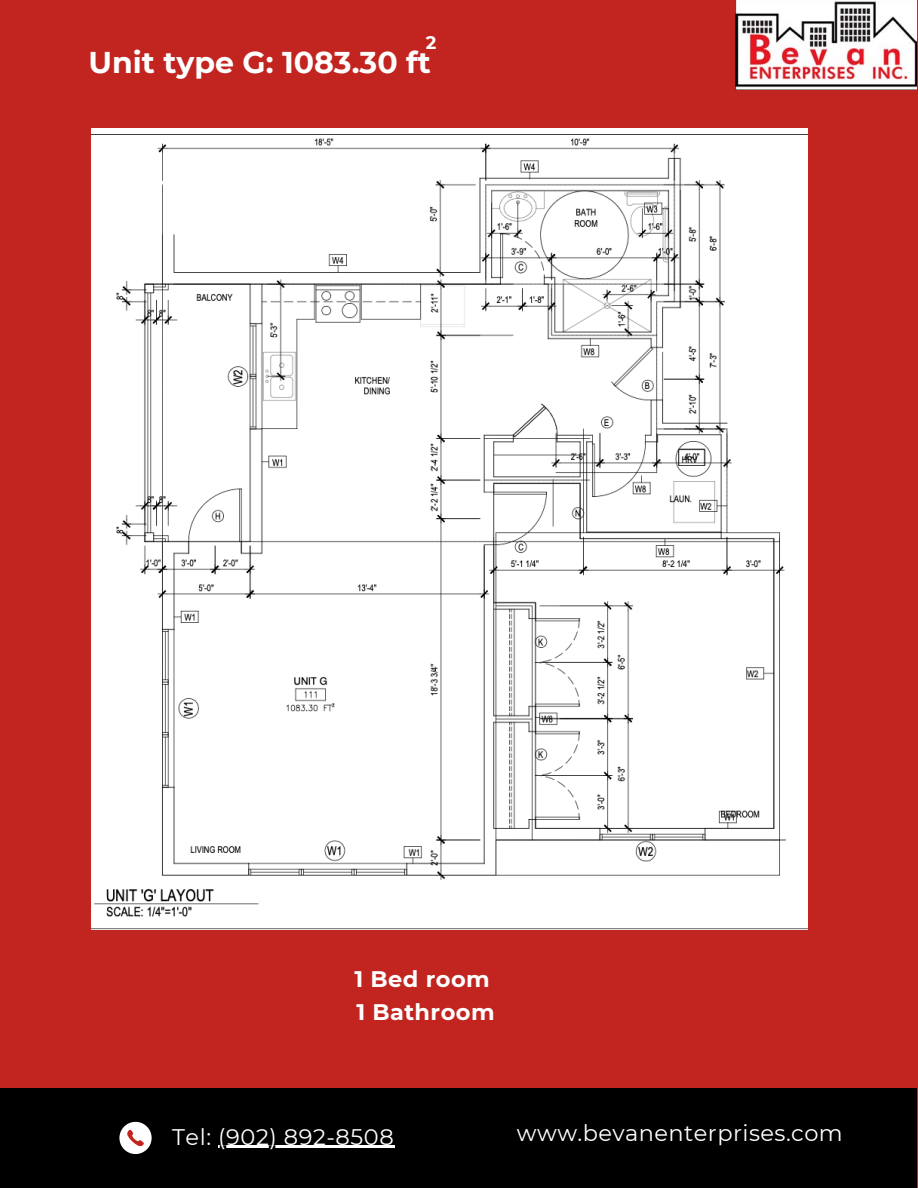
<style>
.page{position:relative;width:918px;height:1188px;background:#c22520}
.page>*{position:absolute;margin:0;border:0;box-sizing:border-box;transform-origin:0 0}
.t1{font:700 30px "Montserrat";color:#fff}
.t2{font:22.5px "Montserrat";letter-spacing:.02em;color:#fff}
.t3{font:700 22.5px/32.7px "Montserrat";letter-spacing:.02em;color:#fff}
.t4{font:700 18px "Montserrat";color:#fff}
</style>
<div class="page">
<div style="left:0;top:1088px;width:917px;height:100px;background:#000"></div>
<hr style="left:218px;top:1146px;width:176px;height:2px;background:#fff">
<svg style="left:119px;top:1122px;width:33px;height:32px"></svg>
<img style="left:735px;top:0;width:182px;height:90px">
<img style="left:92px;top:128px;width:715px;height:801px">
<p class="t4" style="left:426px;top:32px;width:12px">2</p>
<p class="t1" style="left:89px;top:44px;width:344px">Unit type G: 1083.30 ft</p>
<p class="t3" style="left:355px;top:963px;width:142px">1 Bed room<br>1 Bathroom</p>
<p class="t2" style="left:172px;top:1123px;width:223px">Tel: (902) 892-8508</p>
<h2 class="t2" style="left:517px;top:1119px;width:327px">www.bevanenterprises.com</h2>
</div>
